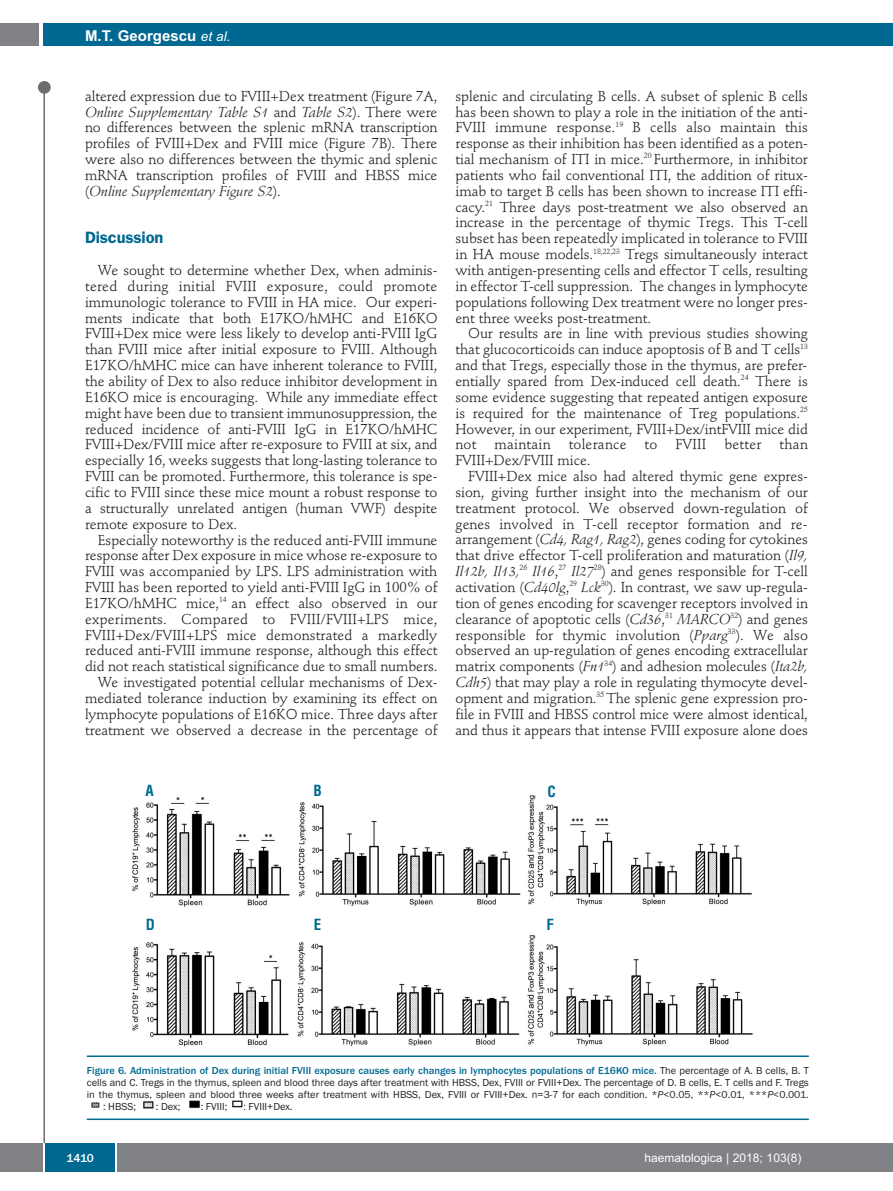
<style>
.page{position:relative;width:893px;height:1191px;background:#fff}
.page>*{position:absolute;margin:0;border:0;box-sizing:border-box;transform-origin:0 0}
.t1{font:600 16.5px "Franklin Gothic";letter-spacing:-.01em;color:#006991}
.t2{font:700 15px "Arial";color:#fff}
.t3{font:700 condensed 15px "Helvetica";color:#006991}
.t4{font:14.25px/15.9px "Stempel Schneidler";letter-spacing:-.005em;color:#231f20;text-align:justify}
.t5{font:14.25px "Stempel Schneidler";letter-spacing:.015em;color:#231f20}
.t6{font:12px "Arial";color:#fff}
.t7{font:500 12px "Franklin Gothic";color:#fff}
.t8{font:10.5px "Franklin Gothic";color:#231f20}
.t9{font:500 10.5px "Franklin Gothic";color:#006991}
.s1{font-weight:400;font-style:italic;font-size:13.5px}
.s2{font-style:italic}
.s3{font-weight:400;color:#231f20}
</style>
<div class="page">
<div style="left:38px;top:81px;width:13px;height:13px;background:#6c6d70;border-radius:50%"></div>
<hr style="left:43px;top:84px;width:2px;height:1061px;background:#6c6d70">
<div style="left:43px;top:23px;width:850px;height:22px;background:#006991"></div>
<div style="left:0;top:23px;width:39px;height:22px;background:#808285"></div>
<div style="left:0;top:1143px;width:893px;height:28px;background:#808285"></div>
<div style="left:45px;top:1143px;width:71px;height:28px;background:#006991"></div>
<hr style="left:43px;top:1143px;width:2px;height:28px;background:#fff">
<svg style="left:116px;top:1143px;width:1px;height:28px"></svg>
<img style="left:132px;top:795px;width:621px;height:252px">
<hr style="left:87px;top:1055px;width:722px;height:2px;background:#006991">
<hr style="left:87px;top:1118px;width:722px;height:2px;background:#006991">
<svg style="left:91px;top:1102px;width:9px;height:6px"></svg>
<img style="left:143px;top:1101px;width:11px;height:8px">
<img style="left:189px;top:1100px;width:11px;height:9px">
<svg style="left:232px;top:1100px;width:11px;height:8px"></svg>
<p class="t2" style="left:85px;top:27px;width:147px">M.T. Georgescu <span class="s1">et al.</span></p>
<p class="t4" style="left:85px;top:89px;width:354px">altered expression due to FVIII+Dex treatment (Figure 7A, <span class="s2">Online Supplementary Table S1</span> and <span class="s2">Table S2</span>). There were no differences between the splenic mRNA transcription profiles of FVIII+Dex and FVIII mice (Figure 7B). There were also no differences between the thymic and splenic mRNA transcription profiles of FVIII and HBSS mice (<span class="s2">Online Supplementary Figure S2</span>).</p>
<p class="t1" style="left:85px;top:232px;width:80px">Discussion</p>
<p class="t4" style="left:85px;top:263px;width:354px;text-indent:13px">We sought to determine whether Dex, when adminis&shy;tered during initial FVIII exposure, could promote immunologic tolerance to FVIII in HA mice. Our experi&shy;ments indicate that both E17KO/hMHC and E16KO FVIII+Dex mice were less likely to develop anti-FVIII IgG than FVIII mice after initial exposure to FVIII. Although E17KO/hMHC mice can have inherent tolerance to FVIII, the ability of Dex to also reduce inhibitor development in E16KO mice is encouraging. While any immediate effect might have been due to transient immunosuppression, the reduced incidence of anti-FVIII IgG in E17KO/hMHC FVIII+Dex/FVIII mice after re-exposure to FVIII at six, and especially 16, weeks suggests that long-lasting tolerance to FVIII can be promoted. Furthermore, this tolerance is spe&shy;cific to FVIII since these mice mount a robust response to a structurally unrelated antigen (human VWF) despite remote exposure to Dex.</p>
<p class="t4" style="left:85px;top:533px;width:354px;text-align:right">Especially noteworthy is the reduced anti-FVIII immune response after Dex exposure in mice whose re-exposure to FVIII was accompanied by LPS. LPS administration with FVIII has been reported to yield anti-FVIII IgG in 100% of E17KO/hMHC mice,<sup>14</sup> an effect also observed in our experiments. Compared to FVIII/FVIII+LPS mice, FVIII+Dex/FVIII+LPS mice demonstrated a markedly reduced anti-FVIII immune response, although this effect did not reach statistical significance due to small numbers.<br>We investigated potential cellular mechanisms of Dex&shy;mediated tolerance induction by examining its effect on lymphocyte populations of E16KO mice. Three days after treatment we observed a decrease in the percentage of</p>
<p class="t4" style="left:455px;top:89px;width:354px">splenic and circulating B cells. A subset of splenic B cells has been shown to play a role in the initiation of the anti-FVIII immune response.<sup>19</sup> B cells also maintain this response as their inhibition has been identified as a poten&shy;tial mechanism of ITI in mice.<sup>20</sup> Furthermore, in inhibitor patients who fail conventional ITI, the addition of ritux&shy;imab to target B cells has been shown to increase ITI effi&shy;cacy.<sup>21</sup> Three days post-treatment we also observed an increase in the percentage of thymic Tregs. This T-cell subset has been repeatedly implicated in tolerance to FVIII in HA mouse models.<sup>18,22,23</sup> Tregs simultaneously interact with antigen-presenting cells and effector T cells, resulting in effector T-cell suppression. The changes in lymphocyte populations following Dex treatment were no longer pres&shy;ent three weeks post-treatment.</p>
<p class="t4" style="left:455px;top:327px;width:354px;text-indent:13px">Our results are in line with previous studies showing that glucocorticoids can induce apoptosis of B and T cells<sup>13 </sup>and that Tregs, especially those in the thymus, are prefer&shy;entially spared from Dex-induced cell death.<sup>24</sup> There is some evidence suggesting that repeated antigen exposure is required for the maintenance of Treg populations.<sup>25<br></sup>However, in our experiment, FVIII+Dex/intFVIII mice did not</p>
<p class="t5" style="left:494px;top:438px;width:58px">maintain</p>
<p class="t5" style="left:569px;top:438px;width:59px">tolerance</p>
<p class="t4" style="left:645px;top:438px;width:14px">to</p>
<p class="t4" style="left:675px;top:438px;width:32px">FVIII</p>
<p class="t4" style="left:724px;top:438px;width:39px">better</p>
<p class="t4" style="left:780px;top:438px;width:30px">than</p>
<p class="t4" style="left:455px;top:454px;width:137px">FVIII+Dex/FVIII mice.</p>
<p class="t4" style="left:468px;top:469px;width:341px">FVIII+Dex mice also had altered thymic gene expres-</p>
<p class="t4" style="left:455px;top:485px;width:354px">sion, giving further insight into the mechanism of our</p>
<p class="t4" style="left:455px;top:501px;width:354px">treatment protocol. We observed down-regulation of</p>
<p class="t4" style="left:455px;top:517px;width:354px">genes involved in T-cell receptor formation and re-</p>
<p class="t4" style="left:455px;top:533px;width:354px">arrangement (<span class="s2">Cd4, Rag1, Rag2</span>), genes coding for cytokines</p>
<p class="t4" style="left:455px;top:549px;width:354px">that drive effector T-cell proliferation and maturation (<span class="s2">Il9,</span></p>
<p class="t4" style="left:455px;top:564px;width:354px"><span class="s2">Il12b, Il13,</span><sup>26</sup> <span class="s2">Il16</span>,<sup>27</sup> <span class="s2">Il27</span><sup>28</sup>) and genes responsible for T-cell</p>
<p class="t4" style="left:455px;top:580px;width:354px">activation (<span class="s2">Cd40lg</span>,<sup>29</sup> <span class="s2">Lck</span><sup>30</sup>). In contrast, we saw up-regula-</p>
<p class="t4" style="left:455px;top:596px;width:354px">tion of genes encoding for scavenger receptors involved in</p>
<p class="t4" style="left:455px;top:612px;width:354px">clearance of apoptotic cells (<span class="s2">Cd36</span>,<sup>31</sup> <span class="s2">MARCO</span><sup>32</sup>) and genes</p>
<p class="t4" style="left:455px;top:628px;width:354px">responsible for thymic involution (<span class="s2">Pparg</span><sup>33</sup>). We also</p>
<p class="t4" style="left:455px;top:644px;width:354px">observed an up-regulation of genes encoding extracellular</p>
<p class="t4" style="left:455px;top:660px;width:354px">matrix components (<span class="s2">Fn1</span><sup>34</sup>) and adhesion molecules (<span class="s2">Ita2b,</span></p>
<p class="t4" style="left:455px;top:675px;width:354px"><span class="s2">Cdh5</span>) that may play a role in regulating thymocyte devel-</p>
<p class="t4" style="left:455px;top:691px;width:354px">opment and migration.<sup>35</sup> The splenic gene expression pro-</p>
<p class="t4" style="left:455px;top:707px;width:354px">file in FVIII and HBSS control mice were almost identical,</p>
<p class="t4" style="left:455px;top:723px;width:354px">and thus it appears that intense FVIII exposure alone does</p>
<p class="t3" style="left:145px;top:781px;width:10px">A</p>
<p class="t3" style="left:313px;top:782px;width:10px">B</p>
<p class="t3" style="left:547px;top:783px;width:10px">C</p>
<p class="t3" style="left:146px;top:916px;width:11px">D</p>
<p class="t3" style="left:314px;top:916px;width:9px">E</p>
<p class="t3" style="left:547px;top:915px;width:9px">F</p>
<p class="t9" style="left:87px;top:1064px;width:723px">Figure 6. Administration of Dex during initial FVIII exposure causes early changes in lymphocytes populations of E16KO mice. <span class="s3">The percentage of A. B cells, B. T</span></p>
<p class="t8" style="left:87px;top:1076px;width:723px">cells and C. Tregs in the thymus, spleen and blood three days after treatment with HBSS, Dex, FVIII or FVIII+Dex. The percentage of D. B cells, E. T cells and F. Tregs</p>
<p class="t8" style="left:87px;top:1088px;width:723px">in the thymus, spleen and blood three weeks after treatment with HBSS, Dex, FVIII or FVIII+Dex. n=3-7 for each condition. *<span class="s2">P</span>&lt;0.05, **<span class="s2">P</span>&lt;0.01, ***<span class="s2">P</span>&lt;0.001.</p>
<p class="t8" style="left:103px;top:1100px;width:34px">: HBSS;</p>
<p class="t8" style="left:156px;top:1100px;width:26px">: Dex;</p>
<p class="t8" style="left:201px;top:1100px;width:28px">: FVIII;</p>
<p class="t8" style="left:243px;top:1100px;width:51px">: FVIII+Dex.</p>
<p class="t7" style="left:66px;top:1150px;width:29px">1410</p>
<p class="t6" style="left:644px;top:1150px;width:158px">haematologica | 2018; 103(8)</p>
</div>
